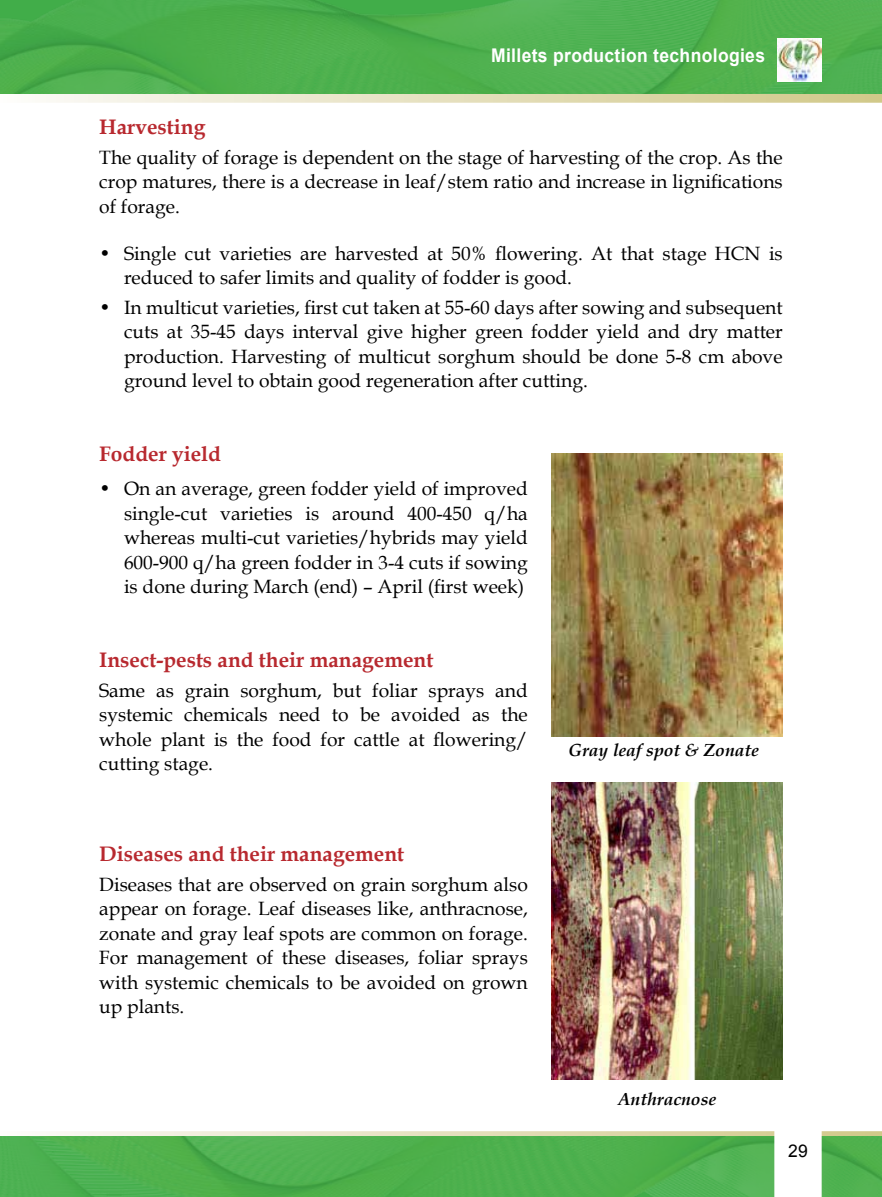
<style>
.page{position:relative;width:882px;height:1197px;background:#fff}
.page>*{position:absolute;margin:0;border:0;box-sizing:border-box;transform-origin:0 0}
.t1{font:700 21px "Book Antiqua";color:#b8292f}
.t2{font:19.25px/24.5px "Book Antiqua";color:#000;text-align:justify}
.t3{font:700 18.9px "Arial";letter-spacing:.02em;color:#fff;scale:.93 1}
.t4{font:italic 700 17.5px "Book Antiqua";color:#000}
.t5{font:17.5px "Arial";color:#000}
</style>
<div class="page">
<svg style="left:0;top:1131px;width:882px;height:66px;background:#61b75f"></svg>
<svg style="left:42px;top:94px;width:840px;height:9px;background:#e5e0be"></svg>
<img style="left:0;top:0;width:882px;height:94px">
<img style="left:777px;top:38px;width:45px;height:44px">
<img style="left:551px;top:783px;width:232px;height:296px">
<img style="left:551px;top:454px;width:232px;height:282px">
<p class="t3" style="left:491px;top:42px;width:296px">Millets production technologies</p>
<p class="t1" style="left:99px;top:113px;width:108px">Harvesting</p>
<p class="t2" style="left:99px;top:145px;width:685px">The quality of forage is dependent on the stage of harvesting of the crop. As the crop matures, there is a decrease in leaf/stem ratio and increase in lignifications of forage.</p>
<p class="t2" style="left:124px;top:241px;width:660px;text-indent:-25px">• Single cut varieties are harvested at 50% flowering. At that stage HCN is reduced to safer limits and quality of fodder is good.</p>
<p class="t2" style="left:124px;top:294px;width:660px;text-indent:-25px">• In multicut varieties, first cut taken at 55-60 days after sowing and subsequent cuts at 35-45 days interval give higher green fodder yield and dry matter production. Harvesting of multicut sorghum should be done 5-8 cm above ground level to obtain good regeneration after cutting.</p>
<p class="t1" style="left:99px;top:440px;width:123px">Fodder yield</p>
<p class="t2" style="left:124px;top:476px;width:405px;text-indent:-25px">• On an average, green fodder yield of improved single-cut varieties is around 400-450 q/ha whereas multi-cut varieties/hybrids may yield 600-900 q/ha green fodder in 3-4 cuts if sowing is done during March (end) – April (first week)</p>
<p class="t1" style="left:99px;top:646px;width:336px">Insect-pests and their management</p>
<p class="t2" style="left:99px;top:677px;width:430px">Same as grain sorghum, but foliar sprays and systemic chemicals need to be avoided as the whole plant is the food for cattle at flowering/ cutting stage.</p>
<p class="t1" style="left:99px;top:840px;width:307px">Diseases and their management</p>
<p class="t2" style="left:99px;top:872px;width:430px">Diseases that are observed on grain sorghum also appear on forage. Leaf diseases like, anthracnose, zonate and gray leaf spots are common on forage.<br>For management of these diseases, foliar sprays with systemic chemicals to be avoided on grown up plants.</p>
<p class="t4" style="left:568px;top:738px;width:192px">Gray leaf spot &amp; Zonate</p>
<p class="t4" style="left:618px;top:1087px;width:100px">Anthracnose</p>
<p class="t5" style="left:788px;top:1139px;width:21px">29</p>
</div>
